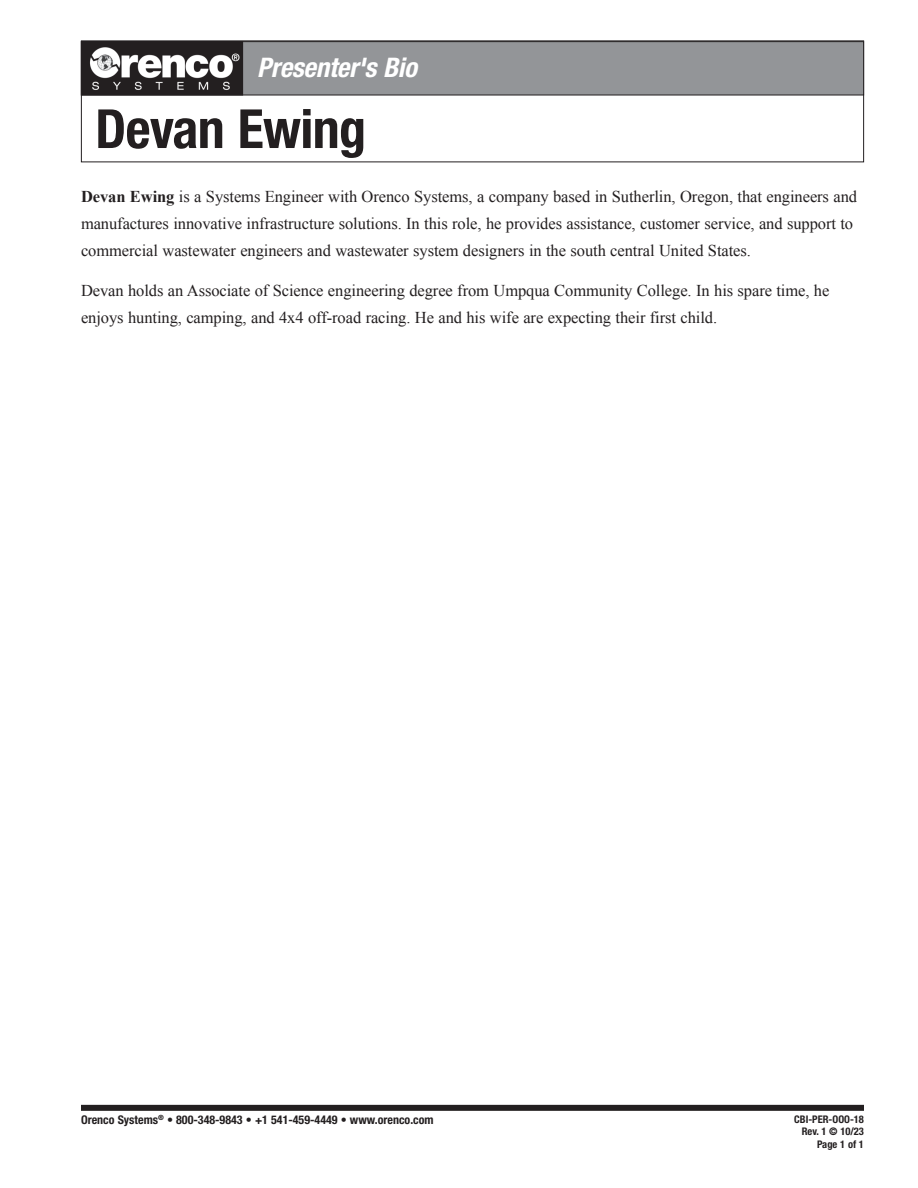
<style>
.page{position:relative;width:918px;height:1188px;background:#fff}
.page>*{position:absolute;margin:0;border:0;box-sizing:border-box;transform-origin:0 0}
.t1{font:700 condensed 54px "Helvetica Neue LT Pro";letter-spacing:-.01em;color:#231f20}
.t2{font:italic 700 condensed 27px "Helvetica Neue LT Pro";letter-spacing:-.01em;color:#fff}
.TDS_Text{font:16.5px/27px "Times New Roman";letter-spacing:-.005em;color:#231f20}
.t3{font:700 condensed 12px "Helvetica Neue LT Pro";color:#231f20}
.t4{font:700 condensed 10.5px/12.6px "Helvetica Neue LT Pro";color:#231f20;text-align:right}
.s1{font-weight:700}
</style>
<div class="page">
<div style="left:81px;top:1105px;width:783px;height:6px;background:#231f20"></div>
<div style="left:81px;top:42px;width:783px;height:53px;background:#939598"></div>
<div style="left:81px;top:41px;width:783px;height:54px;border:1px solid #231f20"></div>
<div style="left:81px;top:42px;width:162px;height:53px;background:#231f20"></div>
<img style="left:90px;top:47px;width:150px;height:43px">
<div style="left:81px;top:41px;width:162px;height:54px;border:1px solid #231f20"></div>
<h2 class="t2" style="left:257px;top:51px;width:161px">Presenter's Bio</h2>
<h1 class="t1" style="left:95px;top:96px;width:272px">Devan Ewing</h1>
<p class="TDS_Text" style="left:81px;top:182px;width:778px"><span class="s1">Devan Ewing</span> is a Systems Engineer with Orenco Systems, a company based in Sutherlin, Oregon, that engineers and manufactures innovative infrastructure solutions. In this role, he provides assistance, customer service, and support to commercial wastewater engineers and wastewater system designers in the south central United States.</p>
<p class="TDS_Text" style="left:81px;top:277px;width:750px">Devan holds an Associate of Science engineering degree from Umpqua Community College. In his spare time, he enjoys hunting, camping, and 4x4 off-road racing. He and his wife are expecting their first child.</p>
<p class="t3" style="left:81px;top:1112px;width:354px">Orenco Systems<sup>®</sup> • 800-348-9843 • +1 541-459-4449 • www.orenco.com</p>
<p class="t4" style="left:794px;top:1113px;width:71px">CBI-PER-OOO-18<br>Rev. 1 © 10/23<br>Page 1 of 1</p>
</div>
